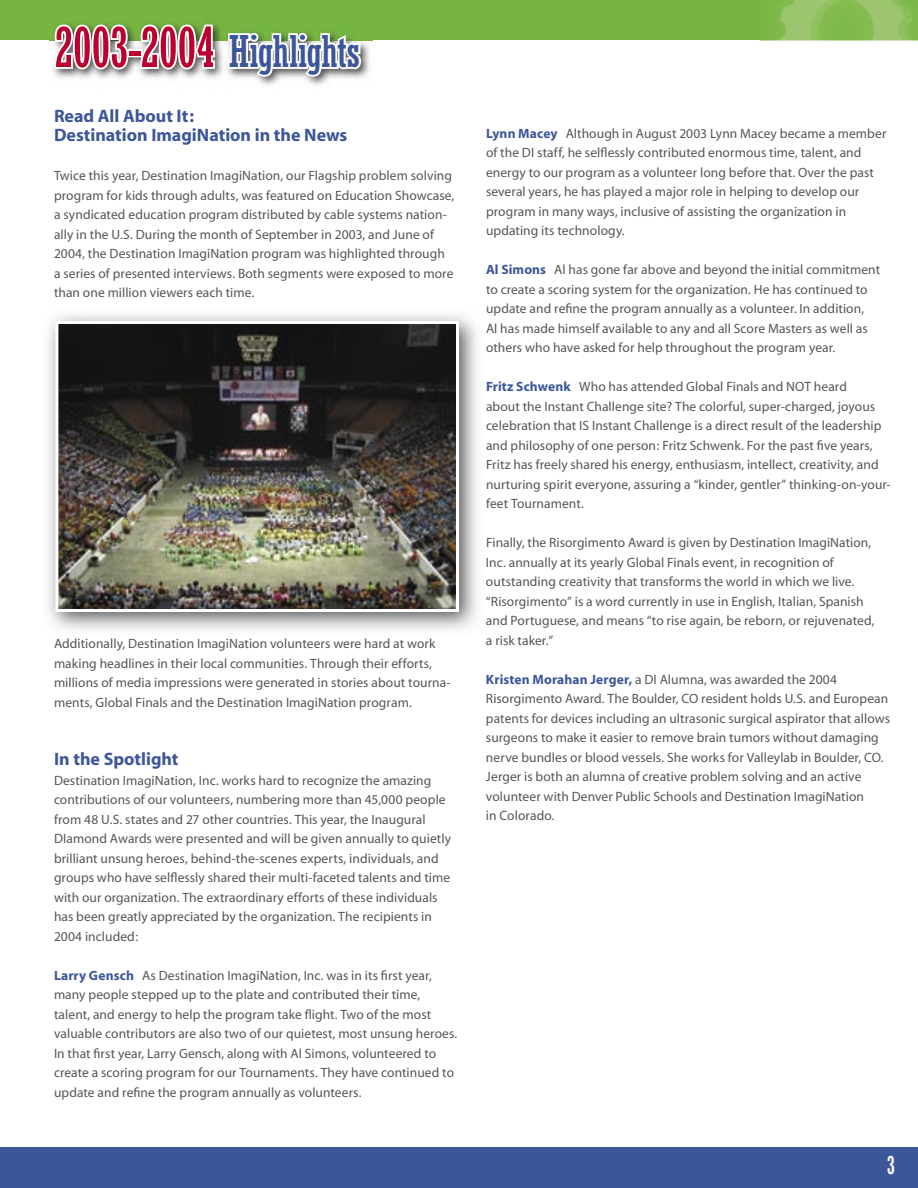
<style>
.page{position:relative;width:918px;height:1188px;background:#fff}
.page>*{position:absolute;margin:0;border:0;box-sizing:border-box;transform-origin:0 0}
.t1{font:condensed 48px "Rockwell B";letter-spacing:-.01em;color:#3d5699}
.t2{font:condensed 27px "Rockwell B";color:#fff}
.t3{font:700 18px/19.5px "Myriad";color:#3d5699}
.t4{font:13.5px/19.5px "Myriad";letter-spacing:.005em;color:#565656}
.s1{font-size:60px;color:#bc0030}
.s2{font-weight:700;color:#3d5699}
</style>
<div class="page">
<div style="left:0;top:1148px;width:918px;height:40px;background:#3d5699"></div>
<div style="left:0;top:0;width:918px;height:40px;background:#77b541"></div>
<img style="left:912px;top:19px;width:2px;height:21px">
<img style="left:760px;top:40px;width:20px;height:1px">
<img style="left:779px;top:24px;width:1px;height:16px">
<img style="left:905px;top:3px;width:4px;height:35px">
<img style="left:787px;top:0;width:108px;height:41px">
<img style="left:906px;top:7px;width:6px;height:31px">
<svg style="left:905px;top:0;width:3px;height:8px"></svg>
<div style="left:783px;top:1px;width:107px;height:38px;background:#9ec670"></div>
<svg style="left:895px;top:38px;width:17px;height:3px"></svg>
<img style="left:890px;top:0;width:15px;height:40px">
<svg style="left:790px;top:0;width:5px;height:6px"></svg>
<img style="left:781px;top:40px;width:32px;height:1px">
<img style="left:780px;top:7px;width:7px;height:33px">
<svg style="left:899px;top:20px;width:13px;height:6px"></svg>
<img style="left:813px;top:40px;width:26px;height:1px">
<img style="left:857px;top:40px;width:15px;height:1px">
<img style="left:814px;top:0;width:61px;height:40px">
<img style="left:49px;top:25px;width:324px;height:60px">
<svg style="left:52px;top:23px;width:78px;height:48px"></svg>
<div style="left:127px;top:49px;width:16px;height:8px;border:4px solid #fff"></div>
<svg style="left:138px;top:24px;width:79px;height:47px"></svg>
<svg style="left:226px;top:31px;width:137px;height:48px"></svg>
<img style="left:48px;top:314px;width:429px;height:316px">
<img style="left:55px;top:321px;width:404px;height:291px">
<h1 class="t1" style="left:54px;top:19px;width:308px"><span class="s1">2003-2004</span> Highlights</h1>
<h3 class="t3" style="left:54px;top:106px;width:295px">Read All About It:<br>Destination ImagiNation in the News</h3>
<p class="t4" style="left:54px;top:166px;width:402px">Twice this year, Destination ImagiNation, our Flagship problem solving program for kids through adults, was featured on Education Showcase, a syndicated education program distributed by cable systems nation&shy;ally in the U.S. During the month of September in 2003, and June of 2004, the Destination ImagiNation program was highlighted through a series of presented interviews. Both segments were exposed to more than one million viewers each time.</p>
<p class="t4" style="left:54px;top:634px;width:398px">Additionally, Destination ImagiNation volunteers were hard at work making headlines in their local communities. Through their efforts, millions of media impressions were generated in stories about tourna&shy;ments, Global Finals and the Destination ImagiNation program.</p>
<h3 class="t3" style="left:54px;top:750px;width:126px">In the Spotlight</h3>
<p class="t4" style="left:54px;top:771px;width:399px">Destination ImagiNation, Inc. works hard to recognize the amazing contributions of our volunteers, numbering more than 45,000 people from 48 U.S. states and 27 other countries. This year, the Inaugural DIamond Awards were presented and will be given annually to quietly brilliant unsung heroes, behind-the-scenes experts, individuals, and groups who have selflessly shared their multi-faceted talents and time with our organization. The extraordinary efforts of these individuals has been greatly appreciated by the organization. The recipients in 2004 included:</p>
<p class="t4" style="left:54px;top:966px;width:405px"><span class="s2">Larry Gensch</span> As Destination ImagiNation, Inc. was in its first year, many people stepped up to the plate and contributed their time, talent, and energy to help the program take flight. Two of the most valuable contributors are also two of our quietest, most unsung heroes.<br>In that first year, Larry Gensch, along with Al Simons, volunteered to create a scoring program for our Tournaments. They have continued to update and refine the program annually as volunteers.</p>
<p class="t4" style="left:486px;top:124px;width:402px"><span class="s2">Lynn Macey</span> Although in August 2003 Lynn Macey became a member of the DI staff, he selflessly contributed enormous time, talent, and energy to our program as a volunteer long before that. Over the past several years, he has played a major role in helping to develop our program in many ways, inclusive of assisting the organization in updating its technology.</p>
<p class="t4" style="left:486px;top:260px;width:396px"><span class="s2">Al Simons</span> Al has gone far above and beyond the initial commitment to create a scoring system for the organization. He has continued to update and refine the program annually as a volunteer. In addition,<br>Al has made himself available to any and all Score Masters as well as others who have asked for help throughout the program year.</p>
<p class="t4" style="left:486px;top:377px;width:406px"><span class="s2">Fritz Schwenk</span> Who has attended Global Finals and NOT heard<br>about the Instant Challenge site? The colorful, super-charged, joyous celebration that IS Instant Challenge is a direct result of the leadership and philosophy of one person: Fritz Schwenk. For the past five years, Fritz has freely shared his energy, enthusiasm, intellect, creativity, and nurturing spirit everyone, assuring a “kinder, gentler” thinking-on-your&shy;feet Tournament.</p>
<p class="t4" style="left:486px;top:533px;width:390px">Finally, the Risorgimento Award is given by Destination ImagiNation, Inc. annually at its yearly Global Finals event, in recognition of outstanding creativity that transforms the world in which we live. “Risorgimento” is a word currently in use in English, Italian, Spanish and Portuguese, and means “to rise again, be reborn, or rejuvenated, a risk taker.”</p>
<p class="t4" style="left:486px;top:670px;width:406px"><span class="s2">Kristen Morahan Jerger,</span> a DI Alumna, was awarded the 2004<br>Risorgimento Award. The Boulder, CO resident holds U.S. and European patents for devices including an ultrasonic surgical aspirator that allows surgeons to make it easier to remove brain tumors without damaging nerve bundles or blood vessels. She works for Valleylab in Boulder, CO.<br>Jerger is both an alumna of creative problem solving and an active volunteer with Denver Public Schools and Destination ImagiNation<br>in Colorado.</p>
<h2 class="t2" style="left:886px;top:1147px;width:11px">3</h2>
</div>
